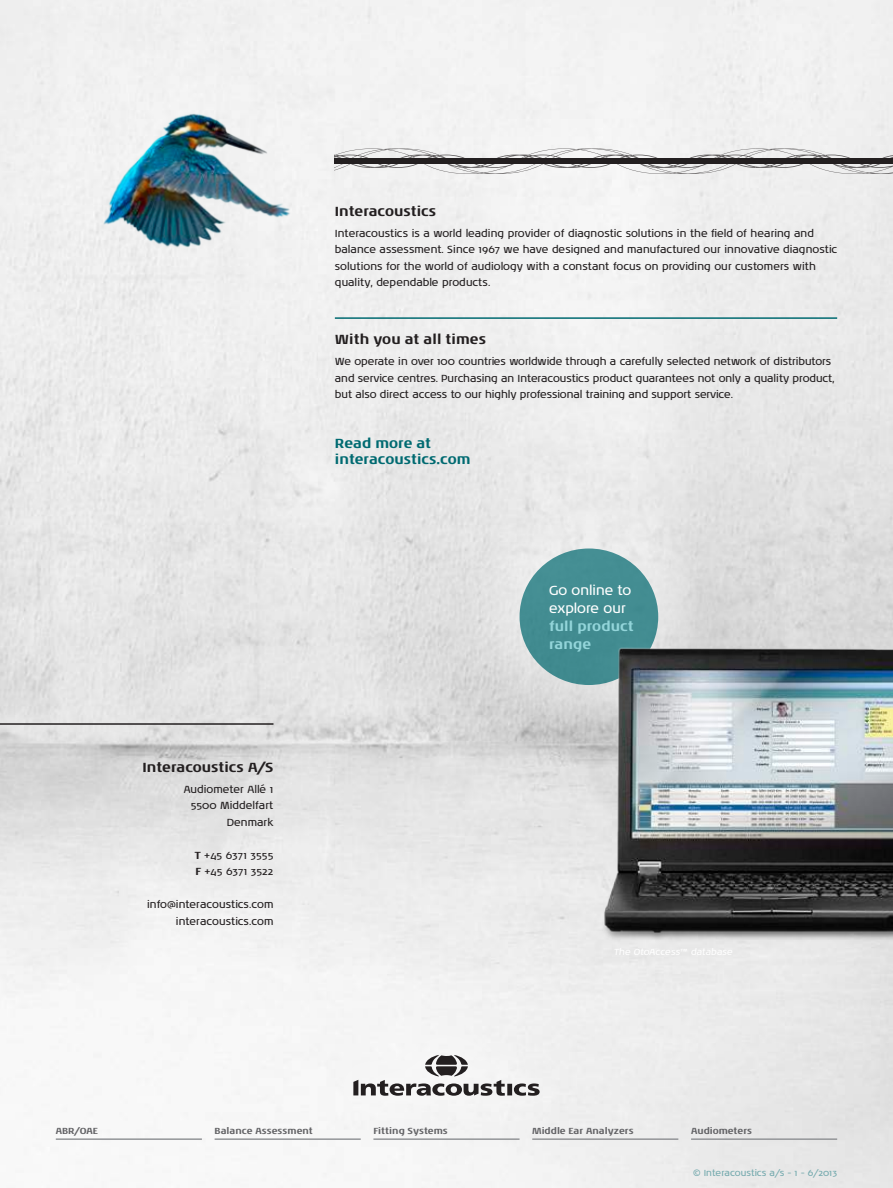
<style>
.page{position:relative;width:893px;height:1188px;background:#fff}
.page>*{position:absolute;margin:0;border:0;box-sizing:border-box;transform-origin:0 0}
.t1{font:700 13.5px "Noa LT Pro";color:#231f20}
.t2{font:700 13.5px/16.5px "Noa LT Pro";color:#006a71}
.t3{font:13.5px/18px "Noa LT Pro";color:#fff}
.t4{font:700 13.5px/18px "Noa LT Pro";color:#93d5da}
.t5{font:10.5px/16.5px "Noa LT Pro";color:#231f20}
.t6{font:700 9px "Noa LT Pro";color:#636366}
.t7{font:9px "Noa LT Pro";color:#75aaae}
.s1{font-weight:700}
</style>
<div class="page">
<div style="left:303px;top:1005px;width:286px;height:143px;background:#f4f4f4"></div>
<svg style="left:353px;top:1055px;width:187px;height:41px"></svg>
<hr style="left:215px;top:1138px;width:146px;height:2px;background:#939598">
<hr style="left:373px;top:1138px;width:147px;height:2px;background:#939598">
<hr style="left:532px;top:1138px;width:146px;height:2px;background:#939598">
<hr style="left:56px;top:1138px;width:146px;height:2px;background:#939598">
<hr style="left:691px;top:1138px;width:146px;height:2px;background:#939598">
<div style="left:455px;top:484px;width:268px;height:265px;background:#fff;opacity:.49"></div>
<div style="left:520px;top:549px;width:138px;height:136px;background:#448e93;border-radius:50%"></div>
<img style="left:59px;top:43px;width:276px;height:276px">
<svg style="left:335px;top:148px;width:558px;height:26px"></svg>
<div style="left:335px;top:159px;width:558px;height:5px;background:#231f20"></div>
<div style="left:0;top:699px;width:295px;height:49px;background:#fff;opacity:.55"></div>
<hr style="left:0;top:723px;width:273px;height:2px;background:#231f20">
<hr style="left:335px;top:317px;width:502px;height:2px;background:#006a71">
<img style="left:520px;top:573px;width:373px;height:392px">
<p class="t1" style="left:335px;top:201px;width:103px">Interacoustics</p>
<p class="t5" style="left:335px;top:224px;width:504px">Interacoustics is a world leading provider of diagnostic solutions in the field of hearing and balance assessment. Since 1967 we have designed and manufactured our innovative diagnostic solutions for the world of audiology with a constant focus on providing our customers with quality, dependable products.</p>
<p class="t1" style="left:335px;top:329px;width:153px">With you at all times</p>
<p class="t5" style="left:335px;top:353px;width:501px">We operate in over 100 countries worldwide through a carefully selected network of distributors and service centres. Purchasing an Interacoustics product guarantees not only a quality product, but also direct access to our highly professional training and support service.</p>
<p class="t2" style="left:335px;top:434px;width:137px">Read more at interacoustics.com</p>
<p class="t1" style="left:143px;top:757px;width:132px">Interacoustics A/S</p>
<p class="t5" style="left:184px;top:780px;width:91px;text-align:right">Audiometer Allé 1<br>5500 Middelfart<br>Denmark</p>
<p class="t5" style="left:195px;top:846px;width:80px"><span class="s1">T</span> +45 6371 3555<br><span class="s1">F</span> +45 6371 3522</p>
<p class="t5" style="left:147px;top:896px;width:128px;text-align:right">info@interacoustics.com interacoustics.com</p>
<p class="t3" style="left:549px;top:581px;width:84px">Go online to explore our</p>
<p class="t4" style="left:549px;top:616px;width:86px">full product range</p>
<p class="t6" style="left:56px;top:1123px;width:44px">ABR/OAE</p>
<p class="t6" style="left:215px;top:1123px;width:100px">Balance Assessment</p>
<p class="t6" style="left:373px;top:1123px;width:76px">Fitting Systems</p>
<p class="t6" style="left:532px;top:1123px;width:103px">Middle Ear Analyzers</p>
<p class="t6" style="left:691px;top:1123px;width:63px">Audiometers</p>
<p class="t7" style="left:693px;top:1166px;width:146px">© Interacoustics a/s - 1 - 6/2013</p>
</div>
